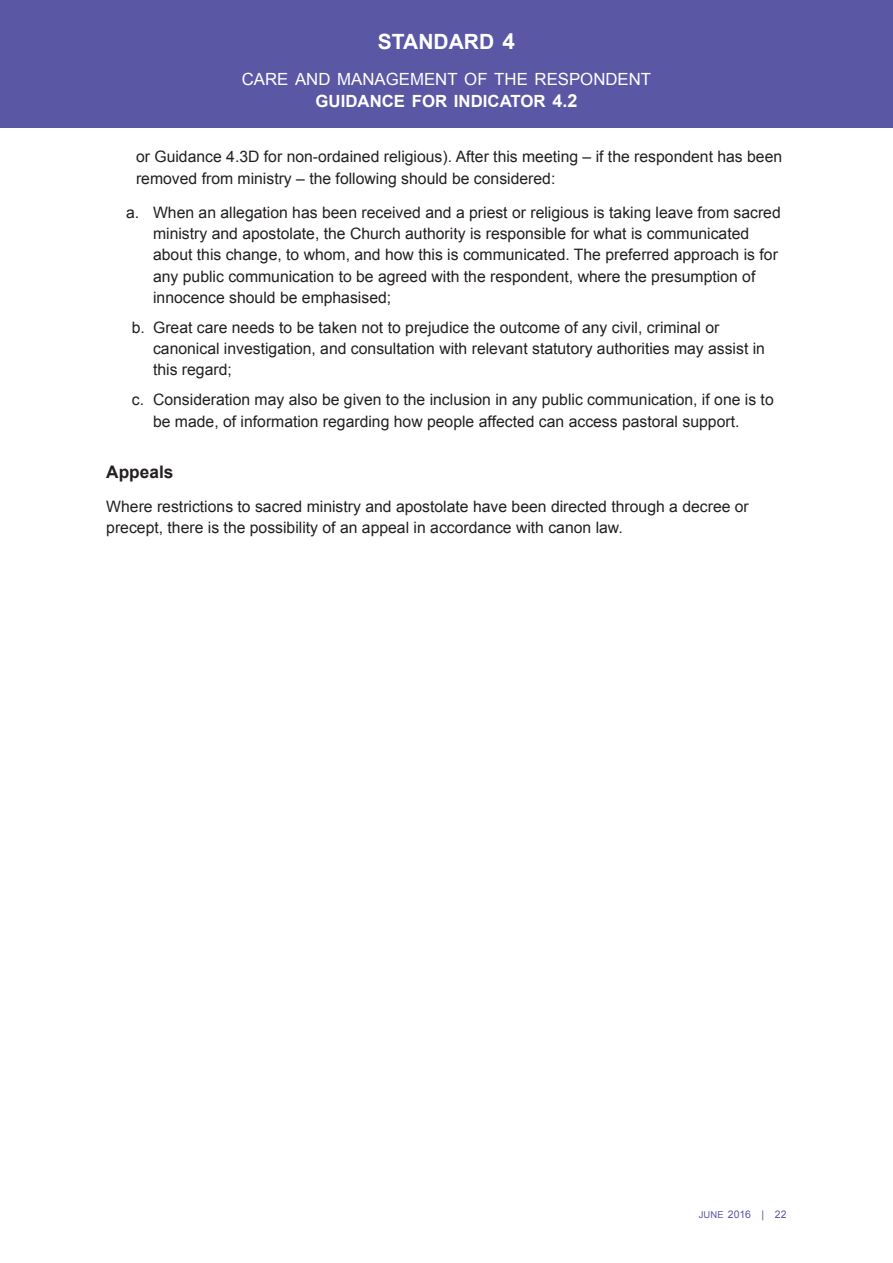
<style>
.page{position:relative;width:893px;height:1263px;background:#fff}
.page>*{position:absolute;margin:0;border:0;box-sizing:border-box;transform-origin:0 0}
.Master_page_standard{font:700 21px "Arial";color:#fff}
.Black_sub_heading{font:700 17.25px "Arial";color:#231f20}
.Master_page_title{font:16.8px/22.5px "Arial";color:#fff;text-align:center}
.Body_text{font:15.75px/21.3px "Arial";color:#231f20}
.t1{font:10.5px "Arial";letter-spacing:.005em;color:#5a57a5}
.s1{font-size:22.5px}
.s2{font-weight:700}
.s3{font-weight:700;font-size:18px}
.s4{font-size:9.45px}
</style>
<div class="page">
<div style="left:0;top:0;width:893px;height:128px;background:#5a57a5"></div>
<p class="Master_page_standard" style="left:378px;top:28px;width:139px">STANDARD <span class="s1">4</span></p>
<p class="Master_page_title" style="left:242px;top:68px;width:411px">CARE AND MANAGEMENT OF THE RESPONDENT<br><span class="s2">GUIDANCE FOR INDICATOR</span> <span class="s3">4.2</span></p>
<p class="Body_text" style="left:136px;top:146px;width:648px">or Guidance 4.3D for non-ordained religious). After this meeting – if the respondent has been removed from ministry – the following should be considered:</p>
<p class="Body_text" style="left:153px;top:202px;width:629px;text-indent:-27px">a. When an allegation has been received and a priest or religious is taking leave from sacred ministry and apostolate, the Church authority is responsible for what is communicated about this change, to whom, and how this is communicated. The preferred approach is for any public communication to be agreed with the respondent, where the presumption of innocence should be emphasised;</p>
<p class="Body_text" style="left:153px;top:317px;width:613px;text-indent:-21px">b. Great care needs to be taken not to prejudice the outcome of any civil, criminal or canonical investigation, and consultation with relevant statutory authorities may assist in this regard;</p>
<p class="Body_text" style="left:153px;top:389px;width:622px;text-indent:-21px">c. Consideration may also be given to the inclusion in any public communication, if one is to be made, of information regarding how people affected can access pastoral support.</p>
<p class="Black_sub_heading" style="left:106px;top:460px;width:69px">Appeals</p>
<p class="Body_text" style="left:106px;top:496px;width:644px">Where restrictions to sacred ministry and apostolate have been directed through a decree or precept, there is the possibility of an appeal in accordance with canon law.</p>
<p class="t1" style="left:699px;top:1207px;width:90px"><span class="s4">JUNE</span> 2016 | 22</p>
</div>
